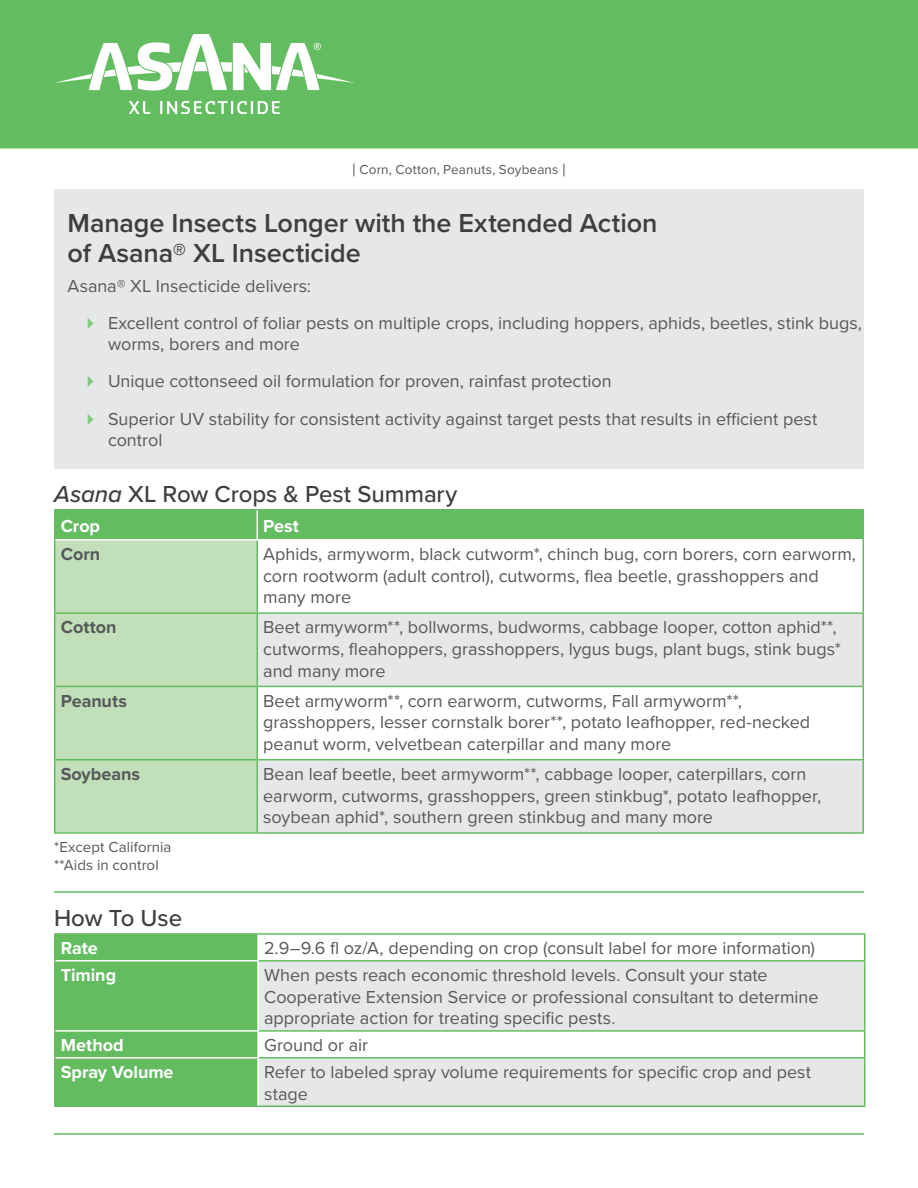
<style>
.page{position:relative;width:918px;height:1188px;background:#fff}
.page>*{position:absolute;margin:0;border:0;box-sizing:border-box;transform-origin:0 0}
.Heading_1{font:600 27px/30px "Proxima Nova";letter-spacing:-.005em;color:#3e3e3f}
.Heading_2{font:500 24px "Proxima Nova";letter-spacing:-.005em;color:#3e3e3f}
.Heading_2_rule{font:500 24px "Proxima Nova";letter-spacing:-.005em;color:#3e3e3f}
.table_cell{font:18px/21.6px "Proxima Nova";color:#57585a}
.table_header{font:700 18px "Proxima Nova";letter-spacing:-.005em;color:#fff}
.body{font:18px "Proxima Nova";color:#57585a}
.table_cell-2{font:700 18px "Proxima Nova";color:#57585a}
.body-2{font:15px "Proxima Nova";letter-spacing:.005em;color:#57585a}
.crop{font:13.5px "Proxima Nova";letter-spacing:.015em;color:#57585a}
.s1{font-size:18px}
.s2{font-style:italic}
</style>
<div class="page">
<div style="left:0;top:0;width:918px;height:148px;background:#63bd60"></div>
<hr style="left:54px;top:1133px;width:810px;height:2px;background:#63bd60">
<img style="left:54px;top:35px;width:300px;height:79px">
<div style="left:54px;top:189px;width:810px;height:280px;background:#e6e7e9"></div>
<hr style="left:54px;top:891px;width:810px;height:2px;background:#63bd60">
<div style="left:56px;top:510px;width:806px;height:29px;background:#63bd60"></div>
<div style="left:56px;top:541px;width:200px;height:291px;background:#c1e0ba"></div>
<svg style="left:258px;top:614px;width:604px;height:218px;fill:#e6e7e9"></svg>
<hr style="left:54px;top:540px;width:2px;height:72px;background:#63bd60">
<hr style="left:256px;top:541px;width:2px;height:71px;background:#63bd60">
<hr style="left:862px;top:540px;width:2px;height:72px;background:#63bd60">
<hr style="left:54px;top:614px;width:2px;height:72px;background:#63bd60">
<hr style="left:54px;top:612px;width:203px;height:2px;background:#63bd60">
<hr style="left:257px;top:612px;width:607px;height:2px;background:#63bd60">
<hr style="left:256px;top:614px;width:2px;height:72px;background:#63bd60">
<hr style="left:862px;top:614px;width:2px;height:72px;background:#63bd60">
<hr style="left:54px;top:687px;width:2px;height:72px;background:#63bd60">
<hr style="left:54px;top:686px;width:203px;height:1px;background:#63bd60">
<hr style="left:257px;top:686px;width:607px;height:1px;background:#63bd60">
<hr style="left:256px;top:687px;width:2px;height:72px;background:#63bd60">
<hr style="left:862px;top:687px;width:2px;height:72px;background:#63bd60">
<hr style="left:54px;top:760px;width:2px;height:72px;background:#63bd60">
<hr style="left:54px;top:759px;width:203px;height:1px;background:#63bd60">
<hr style="left:257px;top:759px;width:607px;height:1px;background:#63bd60">
<hr style="left:256px;top:760px;width:2px;height:72px;background:#63bd60">
<hr style="left:862px;top:760px;width:2px;height:72px;background:#63bd60">
<hr style="left:54px;top:832px;width:203px;height:2px;background:#63bd60">
<hr style="left:257px;top:832px;width:607px;height:2px;background:#63bd60">
<hr style="left:54px;top:509px;width:203px;height:1px;background:#63bd60">
<hr style="left:54px;top:510px;width:2px;height:30px;background:#63bd60">
<hr style="left:257px;top:509px;width:607px;height:1px;background:#63bd60">
<hr style="left:862px;top:510px;width:2px;height:30px;background:#63bd60">
<hr style="left:256px;top:510px;width:2px;height:29px;background:#fff">
<div style="left:56px;top:935px;width:201px;height:171px;background:#63bd60"></div>
<svg style="left:259px;top:962px;width:605px;height:144px;fill:#e6e7e9"></svg>
<hr style="left:258px;top:933px;width:608px;height:2px;background:#63bd60">
<hr style="left:864px;top:935px;width:2px;height:25px;background:#63bd60">
<hr style="left:259px;top:960px;width:607px;height:2px;background:#63bd60">
<hr style="left:864px;top:962px;width:2px;height:68px;background:#63bd60">
<hr style="left:259px;top:1030px;width:607px;height:2px;background:#63bd60">
<hr style="left:864px;top:1032px;width:2px;height:25px;background:#63bd60">
<hr style="left:259px;top:1057px;width:607px;height:2px;background:#63bd60">
<hr style="left:864px;top:1059px;width:2px;height:47px;background:#63bd60">
<hr style="left:258px;top:1106px;width:608px;height:1px;background:#63bd60">
<hr style="left:54px;top:933px;width:204px;height:2px;background:#63bd60">
<hr style="left:54px;top:935px;width:2px;height:26px;background:#63bd60">
<hr style="left:54px;top:961px;width:2px;height:70px;background:#63bd60">
<hr style="left:54px;top:1031px;width:2px;height:27px;background:#63bd60">
<hr style="left:54px;top:1058px;width:2px;height:48px;background:#63bd60">
<hr style="left:54px;top:1106px;width:204px;height:1px;background:#63bd60">
<hr style="left:56px;top:960px;width:203px;height:2px;background:#fff">
<hr style="left:56px;top:1030px;width:203px;height:2px;background:#fff">
<hr style="left:56px;top:1057px;width:203px;height:2px;background:#fff">
<p class="crop" style="left:352px;top:160px;width:215px"><span class="s1">|</span> Corn, Cotton, Peanuts, Soybeans <span class="s1">|</span></p>
<p class="Heading_1" style="left:68px;top:207px;width:591px">Manage Insects Longer with the Extended Action of Asana® XL Insecticide</p>
<p class="body" style="left:68px;top:273px;width:245px">Asana® XL Insecticide delivers:</p>
<p class="table_cell" style="left:108px;top:312px;width:756px;line-height:21px">Excellent control of foliar pests on multiple crops, including hoppers, aphids, beetles, stink bugs, worms, borers and more</p>
<p class="table_cell" style="left:108px;top:370px;width:505px">Unique cottonseed oil formulation for proven, rainfast protection</p>
<p class="table_cell" style="left:108px;top:407px;width:711px;line-height:21px">Superior UV stability for consistent activity against target pests that results in efficient pest control</p>
<p class="Heading_2" style="left:54px;top:476px;width:405px"><span class="s2">Asana</span> XL Row Crops &amp; Pest Summary</p>
<p class="table_header" style="left:61px;top:512px;width:41px">Crop</p>
<p class="table_header" style="left:263px;top:512px;width:37px">Pest</p>
<p class="table_cell-2" style="left:61px;top:541px;width:41px">Corn</p>
<p class="table_cell" style="left:263px;top:542px;width:594px">Aphids, armyworm, black cutworm*, chinch bug, corn borers, corn earworm, corn rootworm (adult control), cutworms, flea beetle, grasshoppers and many more</p>
<p class="table_cell-2" style="left:61px;top:614px;width:57px">Cotton</p>
<p class="table_cell" style="left:263px;top:616px;width:579px">Beet armyworm**, bollworms, budworms, cabbage looper, cotton aphid**, cutworms, fleahoppers, grasshoppers, lygus bugs, plant bugs, stink bugs* and many more</p>
<p class="table_cell-2" style="left:61px;top:687px;width:68px">Peanuts</p>
<p class="table_cell" style="left:263px;top:689px;width:548px">Beet armyworm**, corn earworm, cutworms, Fall armyworm**, grasshoppers, lesser cornstalk borer**, potato leafhopper, red-necked peanut worm, velvetbean caterpillar and many more</p>
<p class="table_cell-2" style="left:61px;top:761px;width:81px">Soybeans</p>
<p class="table_cell" style="left:263px;top:762px;width:559px">Bean leaf beetle, beet armyworm**, cabbage looper, caterpillars, corn earworm, cutworms, grasshoppers, green stinkbug*, potato leafhopper, soybean aphid*, southern green stinkbug and many more</p>
<p class="body-2" style="left:54px;top:836px;width:119px">*Except California</p>
<p class="body-2" style="left:54px;top:854px;width:106px">**Aids in control</p>
<p class="Heading_2_rule" style="left:54px;top:901px;width:130px">How To Use</p>
<p class="table_header" style="left:61px;top:935px;width:39px">Rate</p>
<p class="table_cell" style="left:264px;top:937px;width:552px">2.9–9.6 fl oz/A, depending on crop (consult label for more information)</p>
<p class="table_header" style="left:61px;top:962px;width:57px">Timing</p>
<p class="table_cell" style="left:264px;top:963px;width:556px">When pests reach economic threshold levels. Consult your state<br>Cooperative Extension Service or professional consultant to determine appropriate action for treating specific pests.</p>
<p class="table_header" style="left:61px;top:1032px;width:64px">Method</p>
<p class="table_cell" style="left:264px;top:1034px;width:106px">Ground or air</p>
<p class="table_header" style="left:61px;top:1059px;width:114px">Spray Volume</p>
<p class="table_cell" style="left:264px;top:1060px;width:549px">Refer to labeled spray volume requirements for specific crop and pest stage</p>
</div>
